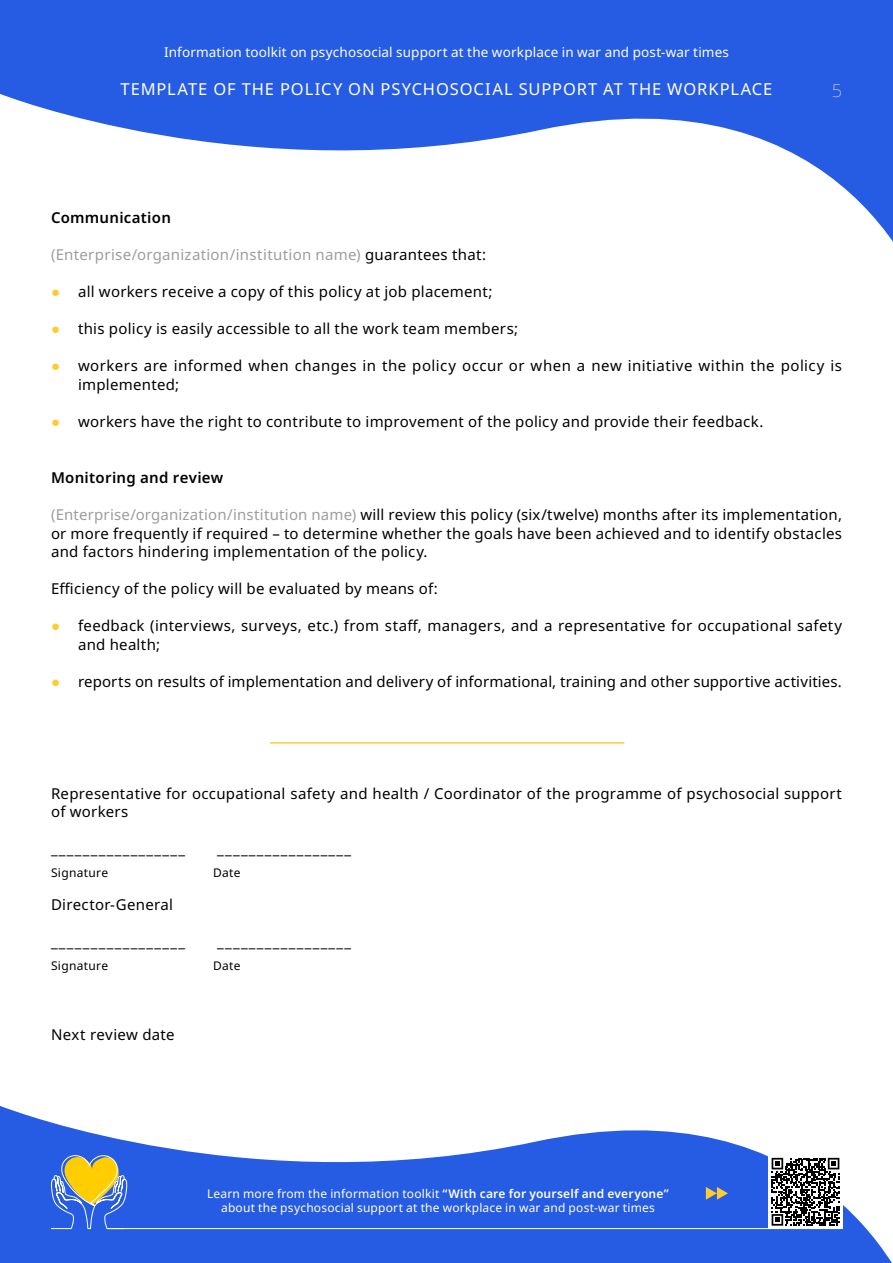
<style>
.page{position:relative;width:893px;height:1263px;background:#fff}
.page>*{position:absolute;margin:0;border:0;box-sizing:border-box;transform-origin:0 0}
.t1{font:100 18px "Noto Sans";color:#fff}
.t2{font:16.5px "Noto Sans";letter-spacing:.055em;color:#fff}
.t3{font:15px/18.6px "Noto Sans";letter-spacing:.02em;color:#000}
.t4{font:15px "Noto Sans";letter-spacing:.02em;color:#9d9d9c}
.t5{font:600 15px "Noto Sans";letter-spacing:.02em;color:#000}
.t6{font:13.5px "Noto Sans";letter-spacing:.01em;color:#fff}
.t7{font:12px/14.4px "Noto Sans";letter-spacing:.015em;color:#fff;text-align:center}
.t8{font:12px "Noto Sans";letter-spacing:.025em;color:#000}
.s1{color:#000}
.s2{font-family:"Arial";font-weight:700;color:#ffcc2e}
.s3{color:#9d9d9c}
.s4{font-weight:600}
</style>
<div class="page">
<svg style="left:0;top:0;width:893px;height:242px;fill:#265ce3"></svg>
<svg style="left:0;top:1106px;width:892px;height:157px;fill:#265ce3"></svg>
<hr style="left:107px;top:1228px;width:732px;height:1px;background:#fff">
<svg style="left:50px;top:1154px;width:78px;height:75px;background:#8191a4"></svg>
<div style="left:768px;top:1154px;width:75px;height:75px;background:linear-gradient(to right,#fff,#fff)"></div>
<svg style="left:772px;top:1158px;width:67px;height:68px"></svg>
<svg style="left:706px;top:1187px;width:22px;height:13px"></svg>
<hr style="left:270px;top:742px;width:354px;height:2px;background:#ffcc2e">
<p class="t6" style="left:164px;top:44px;width:566px">Information toolkit on psychosocial support at the workplace in war and post-war times</p>
<p class="t2" style="left:121px;top:80px;width:653px">TEMPLATE OF THE POLICY ON PSYCHOSOCIAL SUPPORT AT THE WORKPLACE</p>
<p class="t1" style="left:832px;top:80px;width:12px">5</p>
<p class="t5" style="left:51px;top:209px;width:121px">Communication</p>
<p class="t4" style="left:51px;top:246px;width:436px">(Enterprise/organization/institution name) <span class="s1">guarantees that:</span></p>
<p class="t3" style="left:51px;top:283px;width:443px"><span class="s2">●</span> all workers receive a copy of this policy at job placement;</p>
<p class="t3" style="left:51px;top:320px;width:469px"><span class="s2">●</span> this policy is easily accessible to all the work team members;</p>
<p class="t3" style="left:78px;top:357px;width:765px;text-indent:-27px"><span class="s2">●</span> workers are informed when changes in the policy occur or when a new initiative within the policy is implemented;</p>
<p class="t3" style="left:51px;top:413px;width:714px"><span class="s2">●</span> workers have the right to contribute to improvement of the policy and provide their feedback.</p>
<p class="t5" style="left:51px;top:469px;width:174px">Monitoring and review</p>
<p class="t3" style="left:51px;top:505px;width:792px;text-align:justify"><span class="s3">(Enterprise/organization/institution name)</span> will review this policy (six/twelve) months after its implementation, or more frequently if required – to determine whether the goals have been achieved and to identify obstacles and factors hindering implementation of the policy.</p>
<p class="t3" style="left:51px;top:580px;width:388px">Efficiency of the policy will be evaluated by means of:</p>
<p class="t3" style="left:78px;top:617px;width:765px;text-indent:-27px"><span class="s2">●</span> feedback (interviews, surveys, etc.) from staff, managers, and a representative for occupational safety and health;</p>
<p class="t3" style="left:51px;top:673px;width:792px"><span class="s2">●</span> reports on results of implementation and delivery of informational, training and other supportive activities.</p>
<p class="t3" style="left:51px;top:784px;width:792px">Representative for occupational safety and health / Coordinator of the programme of psychosocial support of workers</p>
<p class="t3" style="left:51px;top:840px;width:136px">_________________</p>
<p class="t3" style="left:217px;top:840px;width:136px">_________________</p>
<p class="t8" style="left:51px;top:866px;width:59px">Signature</p>
<p class="t8" style="left:213px;top:866px;width:29px">Date</p>
<p class="t3" style="left:51px;top:895px;width:124px">Director-General</p>
<p class="t3" style="left:51px;top:933px;width:136px">_________________</p>
<p class="t3" style="left:217px;top:933px;width:136px">_________________</p>
<p class="t8" style="left:51px;top:959px;width:59px">Signature</p>
<p class="t8" style="left:213px;top:959px;width:29px">Date</p>
<p class="t3" style="left:51px;top:1025px;width:125px">Next review date</p>
<p class="t7" style="left:207px;top:1186px;width:463px">Learn more from the information toolkit <span class="s4">“With care for yourself and everyone” </span>about the psychosocial support at the workplace in war and post-war times</p>
</div>
